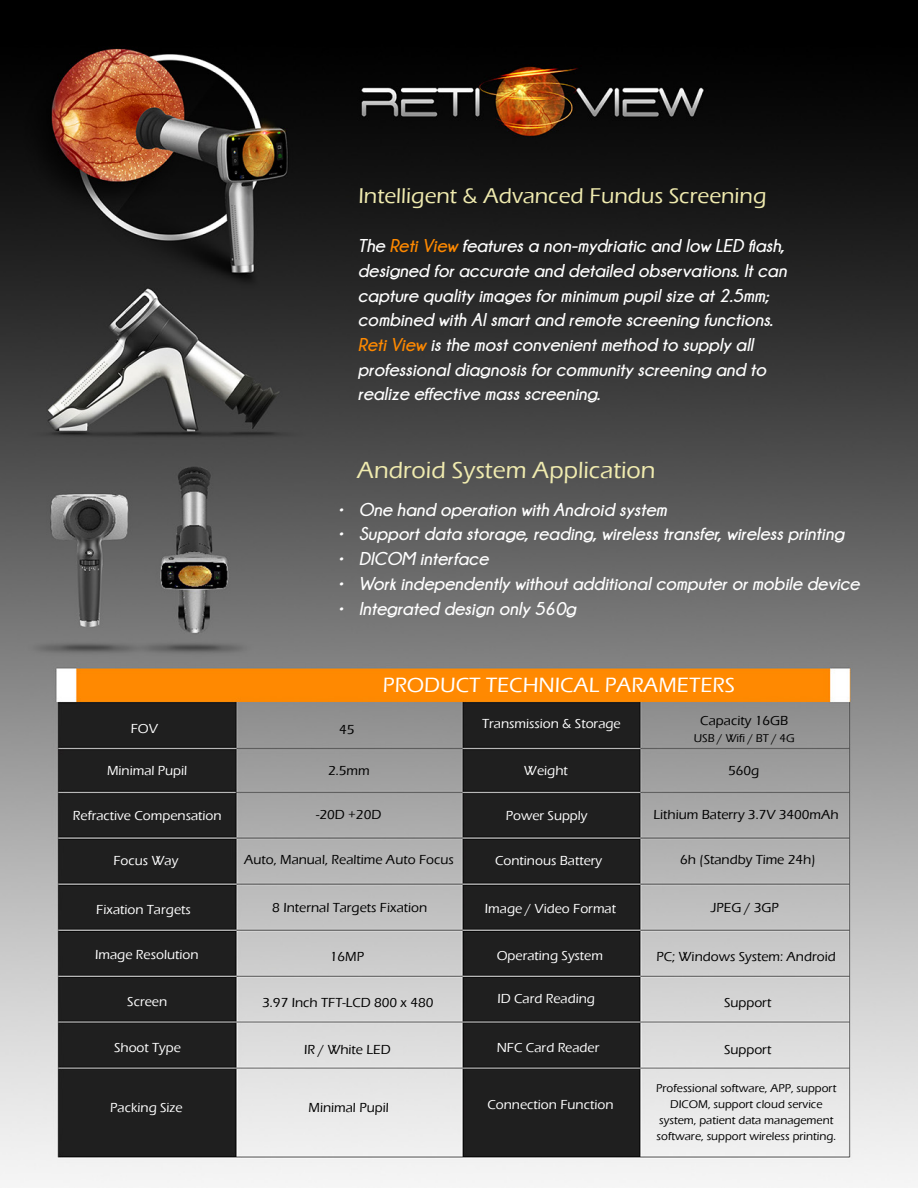
<style>
.page{position:relative;width:918px;height:1188px;background:#fff}
.page>*{position:absolute;margin:0;border:0;box-sizing:border-box;transform-origin:0 0}
.t1{font:500 24px "Eras ITC";color:#f0ebaf}
.t2{font:500 22.05px "Eras ITC";color:#f0ebaf}
.t3{font:500 21.3px "Eras ITC";color:#fff}
.t4{font:italic 700 18.6px/24.8px "Champagne&Limousines";color:#fff}
.t5{font:500 13.5px "Eras ITC";color:#fff}
.t6{font:500 13.5px "Eras ITC";color:#000}
.t7{font:500 11.55px/16.2px "Eras ITC";color:#000;text-align:center}
.s1{color:#ff8900}
</style>
<div class="page">
<img style="left:0;top:0;width:918px;height:1188px">
<p class="t2" style="left:358px;top:183px;width:410px">Intelligent &amp; Advanced Fundus Screening</p>
<p class="t4" style="left:358px;top:233px;width:430px">The <span class="s1">Reti View</span> features a non-mydriatic and low LED flash, designed for accurate and detailed observations. It can capture quality images for minimum pupil size at 2.5mm; combined with AI smart and remote screening functions.<br><span class="s1">Reti View</span> is the most convenient method to supply all professional diagnosis for community screening and to realize effective mass screening.</p>
<p class="t1" style="left:357px;top:456px;width:300px">Android System Application</p>
<p class="t4" style="left:337px;top:497px;width:331px">• One hand operation with Android system</p>
<p class="t4" style="left:337px;top:521px;width:508px">• Support data storage, reading, wireless transfer, wireless printing</p>
<p class="t4" style="left:337px;top:546px;width:153px">• DICOM interface</p>
<p class="t4" style="left:337px;top:571px;width:524px">• Work independently without additional computer or mobile device</p>
<p class="t4" style="left:337px;top:596px;width:240px">• Integrated design only 560g</p>
<p class="t5" style="left:131px;top:721px;width:29px">FOV</p>
<p class="t5" style="left:107px;top:763px;width:82px">Minimal Pupil</p>
<p class="t6" style="left:328px;top:763px;width:43px">2.5mm</p>
<p class="t6" style="left:339px;top:722px;width:17px">45</p>
<p class="t3" style="left:383px;top:673px;width:353px">PRODUCT TECHNICAL PARAMETERS</p>
<p class="t5" style="left:482px;top:716px;width:140px">Transmission &amp; Storage</p>
<p class="t5" style="left:524px;top:763px;width:45px">Weight</p>
<p class="t6" style="left:700px;top:713px;width:89px">Capacity 16GB</p>
<p class="t7" style="left:694px;top:730px;width:102px">USB / Wifi / BT / 4G</p>
<p class="t6" style="left:728px;top:763px;width:33px">560g</p>
<p class="t5" style="left:73px;top:807px;width:150px">Refractive Compensation</p>
<p class="t6" style="left:316px;top:807px;width:67px">-20D +20D</p>
<p class="t5" style="left:506px;top:807px;width:83px">Power Supply</p>
<p class="t6" style="left:654px;top:807px;width:187px">Lithium Baterry 3.7V 3400mAh</p>
<p class="t5" style="left:113px;top:853px;width:67px">Focus Way</p>
<p class="t6" style="left:244px;top:852px;width:211px">Auto, Manual, Realtime Auto Focus</p>
<p class="t5" style="left:495px;top:853px;width:109px">Continous Battery</p>
<p class="t6" style="left:680px;top:852px;width:137px">6h (Standby Time 24h)</p>
<p class="t5" style="left:96px;top:902px;width:96px">Fixation Targets</p>
<p class="t6" style="left:272px;top:900px;width:156px">8 Internal Targets Fixation</p>
<p class="t5" style="left:485px;top:901px;width:133px">Image / Video Format</p>
<p class="t6" style="left:711px;top:900px;width:70px">JPEG / 3GP</p>
<p class="t5" style="left:95px;top:947px;width:105px">Image Resolution</p>
<p class="t6" style="left:330px;top:949px;width:36px">16MP</p>
<p class="t5" style="left:497px;top:948px;width:108px">Operating System</p>
<p class="t6" style="left:656px;top:949px;width:181px">PC; Windows System: Android</p>
<p class="t5" style="left:127px;top:994px;width:41px">Screen</p>
<p class="t5" style="left:497px;top:991px;width:99px">ID Card Reading</p>
<p class="t5" style="left:114px;top:1040px;width:68px">Shoot Type</p>
<p class="t5" style="left:497px;top:1040px;width:104px">NFC Card Reader</p>
<p class="t6" style="left:262px;top:995px;width:173px">3.97 Inch TFT-LCD 800 x 480</p>
<p class="t6" style="left:304px;top:1042px;width:88px">IR / White LED</p>
<p class="t5" style="left:110px;top:1100px;width:74px">Packing Size</p>
<p class="t5" style="left:487px;top:1097px;width:128px">Connection Function</p>
<p class="t6" style="left:309px;top:1100px;width:82px">Minimal Pupil</p>
<p class="t6" style="left:724px;top:995px;width:49px">Support</p>
<p class="t6" style="left:724px;top:1042px;width:49px">Support</p>
<p class="t7" style="left:656px;top:1080px;width:182px">Professional software, APP, support DICOM, support cloud service system, patient data management software, support wireless printing.</p>
</div>
